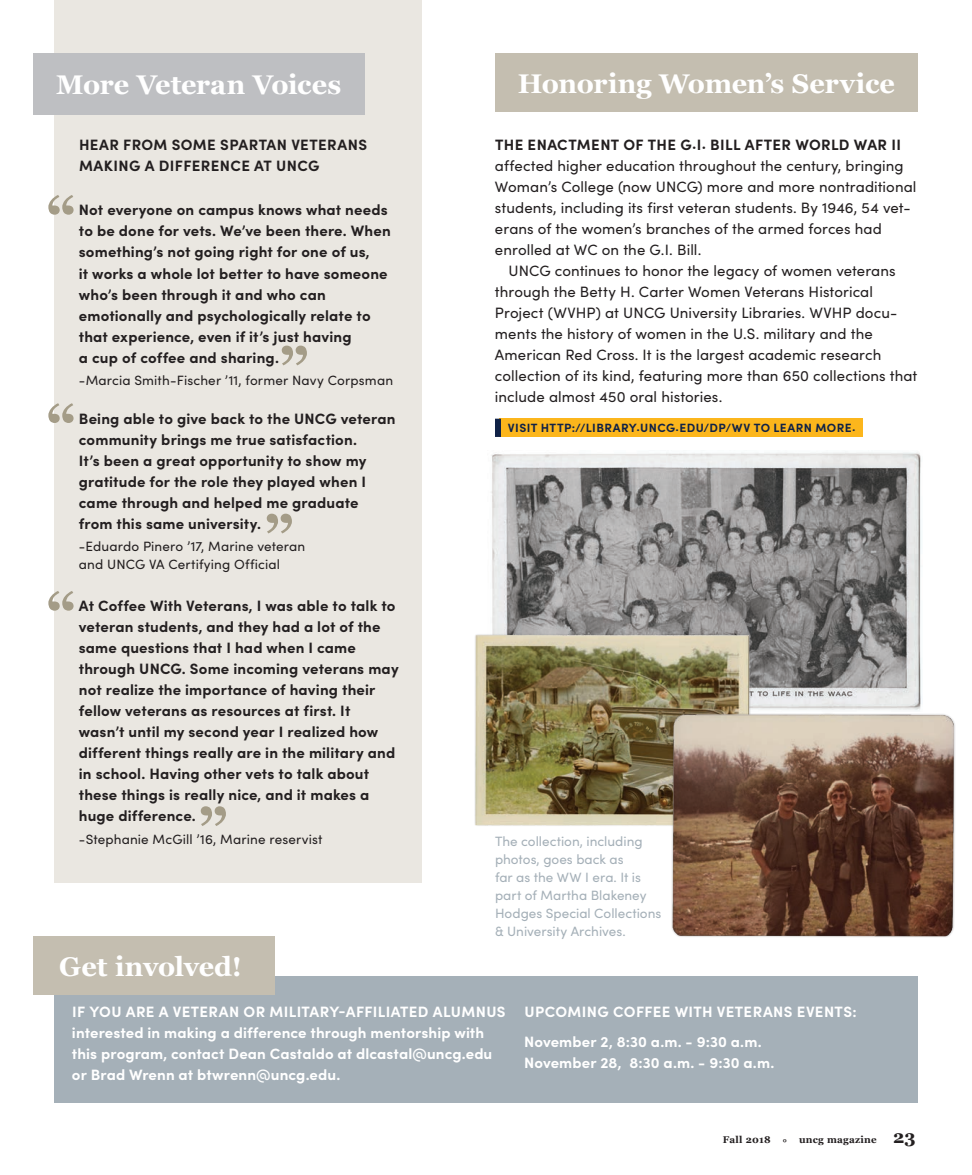
<style>
.page{position:relative;width:972px;height:1175px;background:#fff}
.page>*{position:absolute;margin:0;border:0;box-sizing:border-box;transform-origin:0 0}
.hel_body{font:700 57.75px "Georgia";color:#a49c87}
.hel_body-2{font:700 27px "Georgia";letter-spacing:-.01em;color:#fff}
.hel_body-3{font:700 15px/21px "Sofia Pro";letter-spacing:.01em;color:#231f20}
.hel_body-4{font:15px/21px "Sofia Pro";letter-spacing:.005em;color:#231f20}
.hel_body-5{font:700 15px/21px "Sofia Pro";letter-spacing:.005em;color:#fff}
.hel_body-6{font:700 15px "Sofia Pro";letter-spacing:.025em;color:#fff}
.hel_body-7{font:13.5px/18px "Sofia Pro";letter-spacing:.01em;color:#231f20}
.body{font:13.5px/18px "Sofia Pro";color:#a5b0b8}
.hel_body-8{font:700 12px "Sofia Pro";letter-spacing:.035em;color:#102247}
.t1{font:700 9.75px "Georgia";letter-spacing:.025em;color:#231f20}
.s1{font-weight:700}
.s2{font-size:18px}
</style>
<div class="page">
<img style="left:491px;top:451px;width:431px;height:259px">
<div style="left:495px;top:53px;width:423px;height:59px;background:#c4beb0"></div>
<div style="left:54px;top:0;width:368px;height:882px;background:#eae7e1"></div>
<div style="left:33px;top:53px;width:331px;height:62px;background:#bebfc2"></div>
<div style="left:54px;top:976px;width:864px;height:126px;background:#a5b0b8"></div>
<div style="left:33px;top:936px;width:241px;height:58px;background:#c4beb0"></div>
<img style="left:474px;top:631px;width:278px;height:195px">
<div style="left:499px;top:418px;width:363px;height:18px;background:#fcb61c"></div>
<div style="left:495px;top:418px;width:6px;height:19px;background:#102247"></div>
<img style="left:669px;top:710px;width:286px;height:227px">
<p class="hel_body-2" style="left:56px;top:65px;width:287px">More Veteran Voices</p>
<p class="hel_body-3" style="left:79px;top:133px;width:290px">HEAR FROM SOME SPARTAN VETERANS<br>MAKING A DIFFERENCE AT UNCG</p>
<p class="hel_body-3" style="left:79px;top:198px;width:313px">Not everyone on campus knows what needs to be done for vets. We’ve been there. When something’s not going right for one of us,<br>it works a whole lot better to have someone who’s been through it and who can emotionally and psychologically relate to that experience, even if it’s just having<br>a cup of coffee and sharing.</p>
<p class="hel_body-7" style="left:79px;top:370px;width:316px">-Marcia Smith-Fischer ’11, former Navy Corpsman</p>
<p class="hel_body-3" style="left:79px;top:407px;width:318px">Being able to give back to the UNCG veteran community brings me true satisfaction.<br>It’s been a great opportunity to show my gratitude for the role they played when I came through and helped me graduate from this same university.</p>
<p class="hel_body-7" style="left:79px;top:537px;width:228px">-Eduardo Pinero ’17, Marine veteran and UNCG VA Certifying Official</p>
<p class="hel_body-3" style="left:79px;top:594px;width:321px">At Coffee With Veterans, I was able to talk to veteran students, and they had a lot of the same questions that I had when I came through UNCG. Some incoming veterans may not realize the importance of having their fellow veterans as resources at first. It wasn’t until my second year I realized how different things really are in the military and in school. Having other vets to talk about these things is really nice, and it makes a huge difference.</p>
<p class="hel_body-7" style="left:79px;top:829px;width:245px">-Stephanie McGill ’16, Marine reservist</p>
<p class="hel_body" style="left:46px;top:174px;width:31px">“</p>
<p class="hel_body" style="left:279px;top:325px;width:31px">”</p>
<p class="hel_body" style="left:46px;top:382px;width:31px">“</p>
<p class="hel_body" style="left:264px;top:493px;width:31px">”</p>
<p class="hel_body" style="left:46px;top:570px;width:31px">“</p>
<p class="hel_body" style="left:198px;top:786px;width:31px">”</p>
<p class="hel_body-2" style="left:518px;top:63px;width:379px">Honoring Women’s Service</p>
<p class="hel_body-4" style="left:495px;top:134px;width:423px"><span class="s1">THE ENACTMENT OF THE G.I. BILL AFTER WORLD WAR II </span>affected higher education throughout the century, bringing Woman’s College (now UNCG) more and more nontraditional students, including its first veteran students. By 1946, 54 vet&shy;erans of the women’s branches of the armed forces had enrolled at WC on the G.I. Bill.</p>
<p class="hel_body-4" style="left:495px;top:260px;width:424px;text-indent:14px">UNCG continues to honor the legacy of women veterans through the Betty H. Carter Women Veterans Historical Project (WVHP) at UNCG University Libraries. WVHP docu&shy;ments the history of women in the U.S. military and the American Red Cross. It is the largest academic research collection of its kind, featuring more than 650 collections that include almost 450 oral histories.</p>
<p class="hel_body-8" style="left:508px;top:418px;width:349px">VISIT HTTP://LIBRARY.UNCG.EDU/DP/WV TO LEARN MORE.</p>
<p class="body" style="left:495px;top:832px;width:168px">The collection, including photos, goes back as<br>far as the WW I era. It is part of Martha Blakeney<br>Hodges Special Collections &amp; University Archives.</p>
<p class="hel_body-2" style="left:59px;top:946px;width:184px">Get involved!</p>
<p class="hel_body-5" style="left:72px;top:1000px;width:435px">IF YOU ARE A VETERAN OR MILITARY-AFFILIATED ALUMNUS interested in making a difference through mentorship with this program, contact Dean Castaldo at dlcastal@uncg.edu or Brad Wrenn at btwrenn@uncg.edu.</p>
<p class="hel_body-6" style="left:524px;top:1000px;width:334px">UPCOMING COFFEE WITH VETERANS EVENTS:</p>
<p class="hel_body-5" style="left:524px;top:1029px;width:239px">November 2, 8:30 a.m. - 9:30 a.m.</p>
<p class="hel_body-5" style="left:524px;top:1050px;width:252px">November 28, 8:30 a.m. - 9:30 a.m.</p>
<p class="t1" style="left:723px;top:1132px;width:195px">Fall 2018 ° uncg magazine <span class="s2">23</span></p>
</div>
